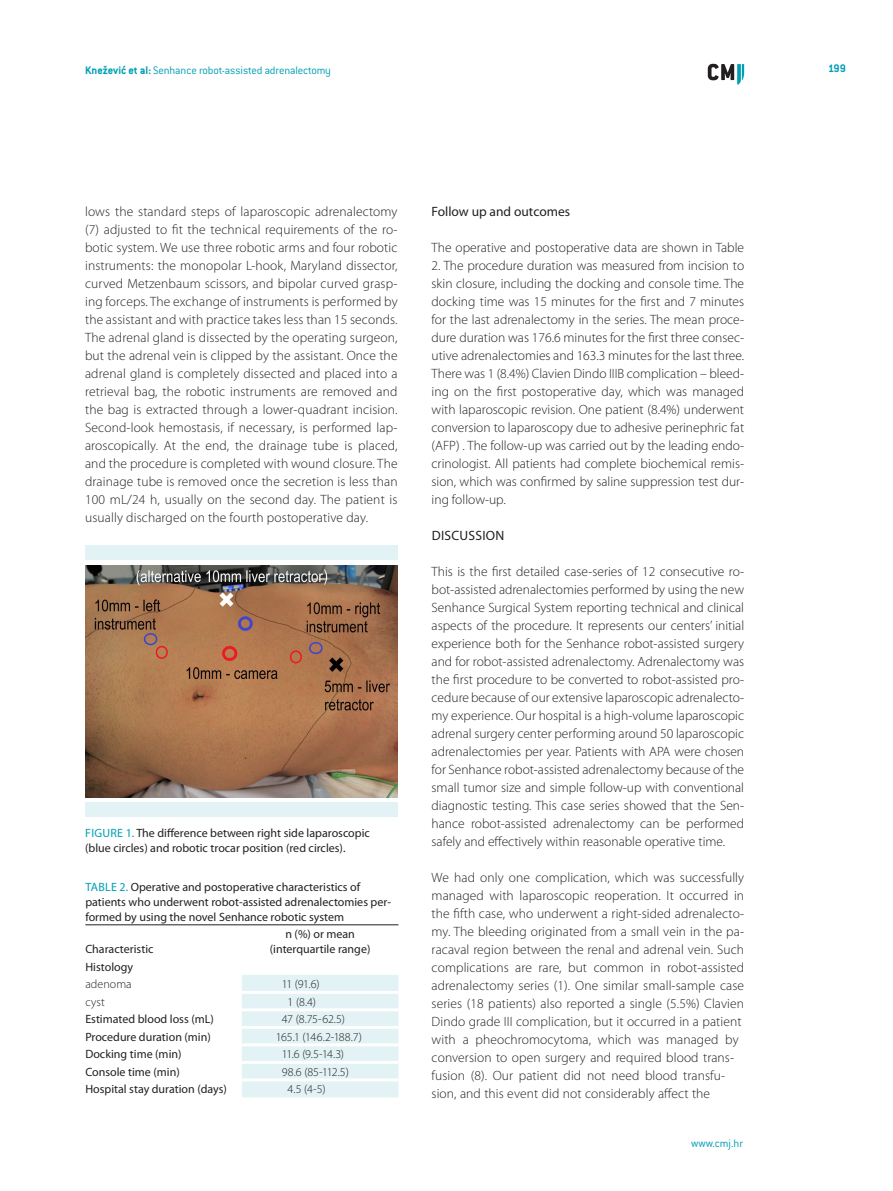
<style>
.page{position:relative;width:893px;height:1191px;background:#fff}
.page>*{position:absolute;margin:0;border:0;box-sizing:border-box;transform-origin:0 0}
.CMJ_-__body{font:300 13.5px/18px "Myriad Pro";letter-spacing:.005em;color:#231f20;text-align:justify}
.CMJ_-_N3{font:13.5px "Myriad Pro";color:#231f20}
.CMJ_-_N2{font:13.5px "Myriad Pro";letter-spacing:.02em;color:#231f20}
.CMJ_-_table_title_he{font:12px/15px "Myriad Pro";color:#231f20}
.CMJ_-_table{font:300 12px "Myriad Pro";letter-spacing:-.01em;color:#231f20}
.H_desni_-_running{font:300 12px "ITC Conduit LTCE";letter-spacing:-.015em;color:#009fb4}
.CMJ_-_table-2{font:300 12px "Myriad Pro";letter-spacing:-.03em;color:#231f20}
.www_cmj_hr_na_master{font:300 12px "ITC Conduit LTCE";color:#009fb4}
.CMJ_-_table-3{font:300 12px "Myriad Pro";letter-spacing:.01em;color:#231f20}
.paginacija_desno{font:700 12px "ITC Conduit LTCE";color:#009fb4}
.s1{font-weight:700}
.s2{color:#009fb4}
</style>
<div class="page">
<svg style="left:708px;top:64px;width:36px;height:21px"></svg>
<div style="left:242px;top:975px;width:156px;height:122px;background:#e2f2f5"></div>
<hr style="left:242px;top:990px;width:156px;height:3px;background:#fff">
<hr style="left:242px;top:1008px;width:156px;height:3px;background:#fff">
<hr style="left:242px;top:1025px;width:156px;height:3px;background:#fff">
<hr style="left:242px;top:1043px;width:156px;height:3px;background:#fff">
<hr style="left:242px;top:1061px;width:156px;height:3px;background:#fff">
<hr style="left:242px;top:1078px;width:156px;height:3px;background:#fff">
<hr style="left:85px;top:924px;width:157px;height:1px;background:#231f20">
<hr style="left:242px;top:924px;width:156px;height:1px;background:#231f20">
<img style="left:85px;top:565px;width:313px;height:232px">
<div style="left:85px;top:802px;width:312px;height:15px;background:#e2f2f5"></div>
<div style="left:85px;top:545px;width:312px;height:15px;background:#e2f2f5"></div>
<p class="H_desni_-_running" style="left:85px;top:63px;width:247px"><span class="s1">Knežević et al:</span> Senhance robot-assisted adrenalectomy</p>
<p class="paginacija_desno" style="left:828px;top:61px;width:19px">199</p>
<p class="CMJ_-__body" style="left:85px;top:202px;width:314px">lows the standard steps of laparoscopic adrenalectomy (7) adjusted to fit the technical requirements of the ro&shy;botic system. We use three robotic arms and four robotic instruments: the monopolar L-hook, Maryland dissector, curved Metzenbaum scissors, and bipolar curved grasp&shy;ing forceps. The exchange of instruments is performed by the assistant and with practice takes less than 15 seconds.<br>The adrenal gland is dissected by the operating surgeon, but the adrenal vein is clipped by the assistant. Once the adrenal gland is completely dissected and placed into a retrieval bag, the robotic instruments are removed and the bag is extracted through a lower-quadrant incision.<br>Second-look hemostasis, if necessary, is performed lap&shy;aroscopically. At the end, the drainage tube is placed, and the procedure is completed with wound closure. The drainage tube is removed once the secretion is less than 100 mL/24 h, usually on the second day. The patient is usually discharged on the fourth postoperative day.</p>
<p class="CMJ_-_N3" style="left:432px;top:203px;width:140px">Follow up and outcomes</p>
<p class="CMJ_-__body" style="left:432px;top:238px;width:314px">The operative and postoperative data are shown in Table</p>
<p class="CMJ_-__body" style="left:432px;top:256px;width:314px">2. The procedure duration was measured from incision to skin closure, including the docking and console time. The docking time was 15 minutes for the first and 7 minutes for the last adrenalectomy in the series. The mean proce&shy;dure duration was 176.6 minutes for the first three consec&shy;utive adrenalectomies and 163.3 minutes for the last three.<br>There was 1 (8.4%) Clavien Dindo IIIB complication – bleed&shy;ing on the first postoperative day, which was managed with laparoscopic revision. One patient (8.4%) underwent conversion to laparoscopy due to adhesive perinephric fat (AFP) . The follow-up was carried out by the leading endo&shy;crinologist. All patients had complete biochemical remis&shy;sion, which was confirmed by saline suppression test dur&shy;ing follow-up.</p>
<p class="CMJ_-_N2" style="left:432px;top:527px;width:72px">Discussion</p>
<p class="CMJ_-__body" style="left:432px;top:562px;width:314px">This is the first detailed case-series of 12 consecutive ro&shy;bot-assisted adrenalectomies performed by using the new Senhance Surgical System reporting technical and clinical aspects of the procedure. It represents our centers’ initial experience both for the Senhance robot-assisted surgery and for robot-assisted adrenalectomy. Adrenalectomy was the first procedure to be converted to robot-assisted pro&shy;cedure because of our extensive laparoscopic adrenalecto&shy;my experience. Our hospital is a high-volume laparoscopic adrenal surgery center performing around 50 laparoscopic adrenalectomies per year. Patients with APA were chosen for Senhance robot-assisted adrenalectomy because of the small tumor size and simple follow-up with conventional diagnostic testing. This case series showed that the Sen&shy;hance robot-assisted adrenalectomy can be performed safely and effectively within reasonable operative time.</p>
<p class="CMJ_-__body" style="left:432px;top:868px;width:314px;text-align:left">We had only one complication, which was successfully managed with laparoscopic reoperation. It occurred in the fifth case, who underwent a right-sided adrenalecto&shy;my. The bleeding originated from a small vein in the pa&shy;racaval region between the renal and adrenal vein. Such complications are rare, but common in robot-assisted adrenalectomy series (1). One similar small-sample case series (18 patients) also reported a single (5.5%) Clavien Dindo grade III complication, but it occurred in a patient with a pheochromocytoma, which was managed by conversion to open surgery and required blood trans&shy;fusion (8). Our patient did not need blood transfu&shy;sion, and this event did not considerably affect the</p>
<p class="CMJ_-_table_title_he" style="left:85px;top:825px;width:286px"><span class="s2">Figure 1.</span> The difference between right side laparoscopic (blue circles) and robotic trocar position (red circles).</p>
<p class="CMJ_-_table_title_he" style="left:85px;top:879px;width:307px"><span class="s2">Tabl e 2.</span> Operative and postoperative characteristics of patients who underwent robot-assisted adrenalectomies per&shy;formed by using the novel Senhance robotic system</p>
<p class="CMJ_-_table_title_he" style="left:85px;top:941px;width:70px">Characteristic</p>
<p class="CMJ_-_table_title_he" style="left:270px;top:926px;width:102px;text-align:center">n (%) or mean (interquartile range)</p>
<p class="CMJ_-_table_title_he" style="left:85px;top:959px;width:49px">Histology</p>
<p class="CMJ_-_table-3" style="left:85px;top:977px;width:48px">adenoma</p>
<p class="CMJ_-_table" style="left:282px;top:977px;width:39px">11 (91.6)</p>
<p class="CMJ_-_table" style="left:85px;top:994px;width:21px">cyst</p>
<p class="CMJ_-_table" style="left:288px;top:994px;width:30px">1 (8.4)</p>
<p class="CMJ_-_table_title_he" style="left:85px;top:1011px;width:130px">Estimated blood loss (mL)</p>
<p class="CMJ_-_table" style="left:282px;top:1012px;width:65px">47 (8.75-62.5)</p>
<p class="CMJ_-_table_title_he" style="left:85px;top:1029px;width:127px">Procedure duration (min)</p>
<p class="CMJ_-_table-2" style="left:276px;top:1029px;width:88px">165.1 (146.2-188.7)</p>
<p class="CMJ_-_table_title_he" style="left:85px;top:1046px;width:98px">Docking time (min)</p>
<p class="CMJ_-_table" style="left:282px;top:1047px;width:64px">11.6 (9.5-14.3)</p>
<p class="CMJ_-_table_title_he" style="left:85px;top:1064px;width:96px">Console time (min)</p>
<p class="CMJ_-_table" style="left:282px;top:1064px;width:69px">98.6 (85-112.5)</p>
<p class="CMJ_-_table_title_he" style="left:85px;top:1081px;width:143px">Hospital stay duration (days)</p>
<p class="CMJ_-_table" style="left:288px;top:1082px;width:40px">4.5 (4-5)</p>
<p class="www_cmj_hr_na_master" style="left:691px;top:1136px;width:54px">www.cmj.hr</p>
</div>
